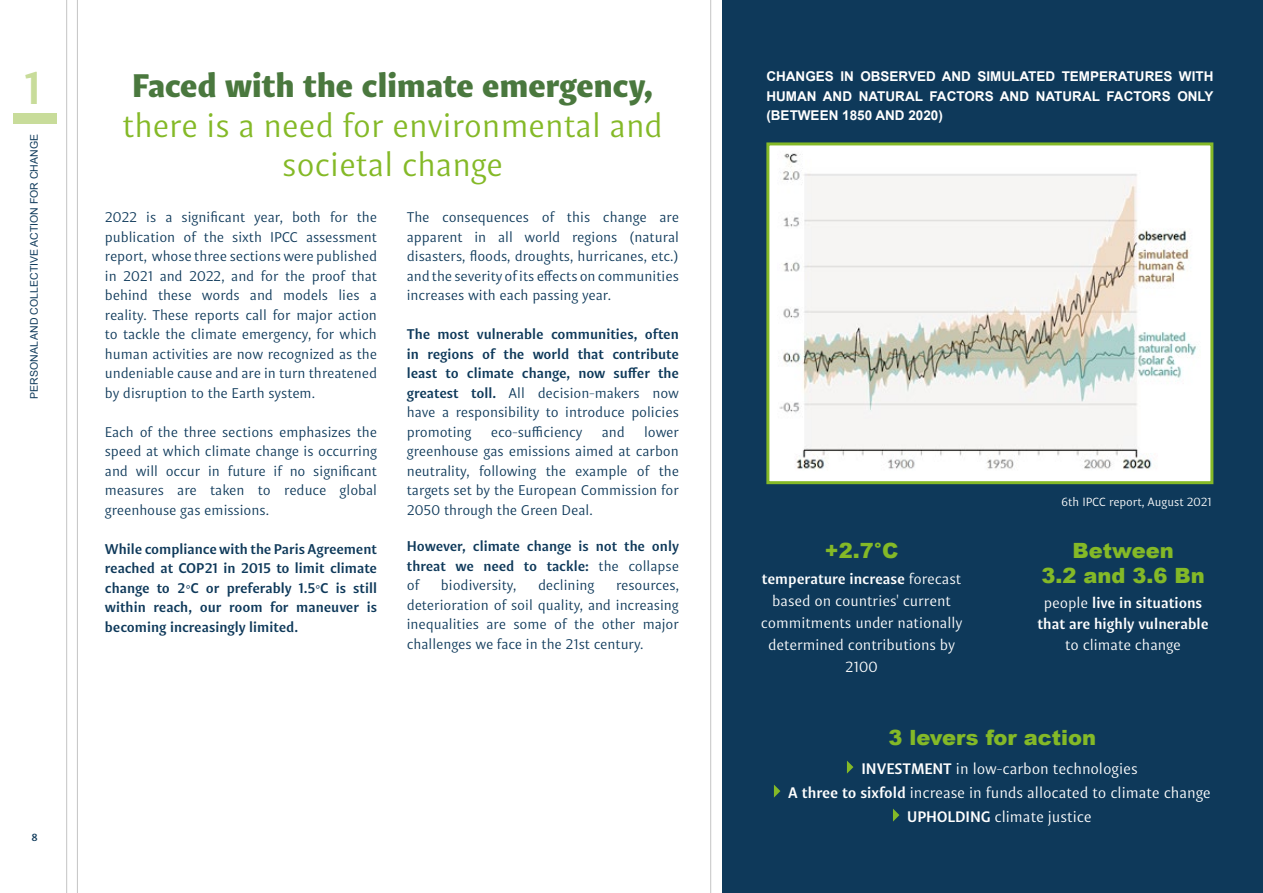
<style>
.page{position:relative;width:1263px;height:893px;background:#fff}
.page>*{position:absolute;margin:0;border:0;box-sizing:border-box;transform-origin:0 0}
.t1{font:700 46.5px "Indivisa Text Sans";color:#c8dc9a}
.t2{font:33px/39.6px "Indivisa Text Sans";letter-spacing:-.005em;color:#84b927;text-align:center}
.t3{font:900 33px "Indivisa Text Sans";letter-spacing:-.015em;color:#4a783e}
.t4{font:900 21px/25.5px "Arial";color:#84b927;text-align:center}
.t5{font:15.3px/24px "Indivisa Text Sans";letter-spacing:-.005em;color:#fff;text-align:center}
.t6{font:15px/22px "Indivisa Text Sans";letter-spacing:-.005em;color:#fff;text-align:center}
.t7{font:700 15px/21px "Indivisa Text Sans";color:#fff;text-align:center}
.t8{font:14.25px/19.5px "Indivisa Text Sans";letter-spacing:-.005em;color:#0e395a;text-align:justify}
.t9{font:700 14.25px/19.5px "Indivisa Text Sans";letter-spacing:-.005em;color:#0e395a;text-align:justify}
.t10{font:700 13.5px/19.5px "Arial";color:#fff;text-align:justify}
.t11{font:12px "Indivisa Text Sans";letter-spacing:-.005em;color:#fff}
.t12{font:10.5px "Arial";color:#0e395a}
.t13{font:700 10.5px "Indivisa Text Sans";color:#0e395a}
.s1{font-weight:400}
.s2{font-weight:700}
</style>
<div class="page">
<div style="left:722px;top:0;width:541px;height:893px;background:#0e395a"></div>
<hr style="left:66px;top:0;width:1px;height:893px;background:#c5c5c5">
<hr style="left:77px;top:0;width:1px;height:893px;background:#c5c5c5">
<hr style="left:710px;top:0;width:1px;height:893px;background:#c5c5c5">
<div style="left:768px;top:144px;width:444px;height:339px;background:#fff"></div>
<img style="left:779px;top:153px;width:418px;height:317px">
<div style="left:766px;top:142px;width:447px;height:342px;border:3px solid #84b927"></div>
<svg style="left:847px;top:761px;width:6px;height:13px"></svg>
<svg style="left:774px;top:785px;width:6px;height:13px"></svg>
<svg style="left:893px;top:809px;width:6px;height:13px"></svg>
<div style="left:13px;top:113px;width:43px;height:10px;background:#c8dc9a"></div>
<h1 class="t1" style="left:25px;top:49px;width:18px">1</h1>
<p class="t12" style="left:27px;top:399px;width:266px;rotate:-90deg">PERSONAL AND COLLECTIVE ACTION FOR CHANGE</p>
<h2 class="t3" style="left:132px;top:56px;width:523px">Faced with the climate emergency,</h2>
<h2 class="t2" style="left:122px;top:103px;width:542px">there is a need for environmental and societal change</h2>
<p class="t8" style="left:105px;top:207px;width:274px">2022 is a significant year, both for the publication of the sixth IPCC assessment report, whose three sections were published in 2021 and 2022, and for the proof that behind these words and models lies a reality. These reports call for major action to tackle the climate emergency, for which human activities are now recognized as the undeniable cause and are in turn threatened by disruption to the Earth system.</p>
<p class="t8" style="left:105px;top:421px;width:274px">Each of the three sections emphasizes the speed at which climate change is occurring and will occur in future if no significant measures are taken to reduce global greenhouse gas emissions.</p>
<p class="t9" style="left:105px;top:538px;width:274px">While compliance with the Paris Agreement reached at COP21 in 2015 to limit climate change to 2°C or preferably 1.5°C is still within reach, our room for maneuver is becoming increasingly limited.</p>
<p class="t8" style="left:407px;top:207px;width:274px">The consequences of this change are apparent in all world regions (natural disasters, floods, droughts, hurricanes, etc.) and the severity of its effects on communities increases with each passing year.</p>
<p class="t9" style="left:407px;top:324px;width:274px">The most vulnerable communities, often in regions of the world that contribute least to climate change, now suffer the greatest toll. <span class="s1">All decision-makers now have a responsibility to introduce policies promoting</span></p>
<p class="t8" style="left:407px;top:421px;width:274px;text-indent:237px">lower greenhouse gas emissions aimed at carbon neutrality, following the example of the targets set by the European Commission for 2050 through the Green Deal.</p>
<p class="t9" style="left:407px;top:536px;width:274px">However, climate change is not the only threat we need to tackle: <span class="s1">the collapse of</span></p>
<p class="t8" style="left:491px;top:421px;width:93px">eco-sufficiency</p>
<p class="t8" style="left:602px;top:421px;width:25px">and</p>
<p class="t8" style="left:441px;top:575px;width:77px">biodiversity,</p>
<p class="t8" style="left:538px;top:575px;width:58px">declining</p>
<p class="t8" style="left:407px;top:575px;width:274px;text-indent:209px">resources, deterioration of soil quality, and increasing inequalities are some of the other major challenges we face in the 21st century.</p>
<p class="t13" style="left:31px;top:829px;width:8px">8</p>
<p class="t10" style="left:766px;top:67px;width:449px">CHANGES IN OBSERVED AND SIMULATED TEMPERATURES WITH HUMAN AND NATURAL FACTORS AND NATURAL FACTORS ONLY (BETWEEN 1850 AND 2020)</p>
<h3 class="t4" style="left:825px;top:537px;width:75px">+2.7°C</h3>
<p class="t6" style="left:761px;top:567px;width:203px"><span class="s2">temperature increase</span> forecast based on countries' current commitments under nationally determined contributions by<br>2100</p>
<p class="t11" style="left:1061px;top:492px;width:152px">6th IPCC report, August 2021</p>
<h3 class="t4" style="left:1041px;top:537px;width:165px">Between<br>3.2 and 3.6 Bn</h3>
<p class="t7" style="left:1037px;top:591px;width:173px"><span class="s1">people</span> live in situations that are highly vulnerable</p>
<p class="t6" style="left:1065px;top:633px;width:117px">to climate change</p>
<h3 class="t4" style="left:888px;top:724px;width:209px">3 levers for action</h3>
<p class="t5" style="left:788px;top:755px;width:424px"><span class="s2">INVESTMENT</span> in low-carbon technologies<br><span class="s2">A three to sixfold</span> increase in funds allocated to climate change<br><span class="s2">UPHOLDING</span> climate justice</p>
</div>
